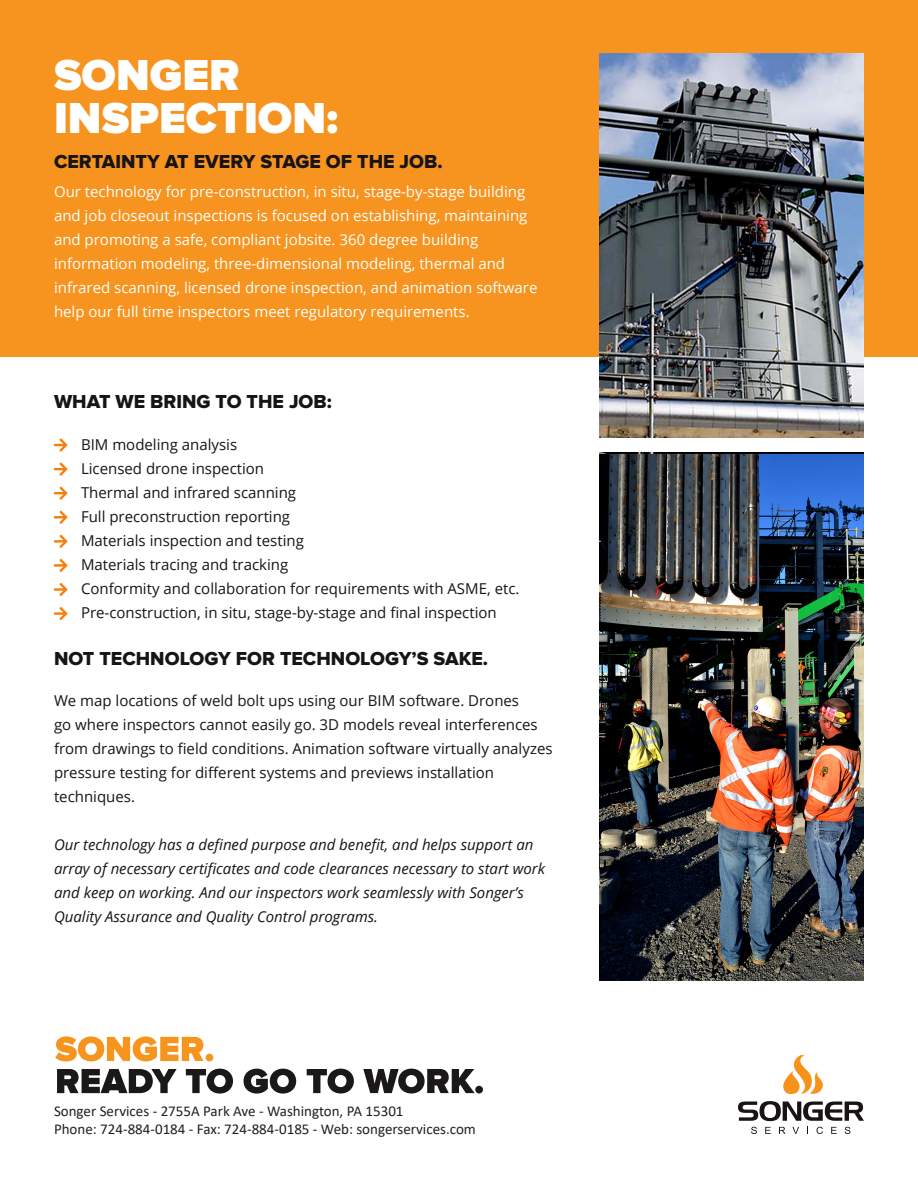
<style>
.page{position:relative;width:918px;height:1188px;background:#fff}
.page>*{position:absolute;margin:0;border:0;box-sizing:border-box;transform-origin:0 0}
.t1{font:900 45px "Proxima Nova";color:#fff}
.t2{font:19.5px "Proxima Nova Extrabld";color:#181415}
.t3{font:15px/24px "Open Sans";color:#181415}
.t4{font:15px/24px "Open Sans";color:#fff}
.t5{font:italic 15px/24px "Open Sans";color:#181415}
.t6{font:15px "Calibri";color:#231f20}
</style>
<div class="page">
<div style="left:0;top:0;width:918px;height:357px;background:#f79420"></div>
<svg style="left:751px;top:1127px;width:6px;height:7px"></svg>
<svg style="left:765px;top:1127px;width:6px;height:7px"></svg>
<svg style="left:779px;top:1127px;width:6px;height:7px"></svg>
<svg style="left:792px;top:1127px;width:7px;height:7px"></svg>
<svg style="left:817px;top:1127px;width:6px;height:7px"></svg>
<svg style="left:831px;top:1127px;width:6px;height:7px"></svg>
<svg style="left:845px;top:1127px;width:5px;height:7px"></svg>
<svg style="left:783px;top:1055px;width:40px;height:39px"></svg>
<svg style="left:738px;top:1101px;width:126px;height:20px"></svg>
<svg style="left:55px;top:1036px;width:158px;height:26px"></svg>
<svg style="left:57px;top:1069px;width:120px;height:24px"></svg>
<svg style="left:186px;top:1069px;width:47px;height:25px"></svg>
<svg style="left:244px;top:1069px;width:52px;height:25px"></svg>
<svg style="left:307px;top:1069px;width:47px;height:25px"></svg>
<svg style="left:363px;top:1069px;width:120px;height:25px"></svg>
<svg style="left:54px;top:438px;width:13px;height:14px"></svg>
<svg style="left:54px;top:463px;width:13px;height:13px"></svg>
<svg style="left:54px;top:535px;width:13px;height:13px"></svg>
<svg style="left:54px;top:487px;width:13px;height:13px"></svg>
<svg style="left:54px;top:559px;width:13px;height:13px"></svg>
<svg style="left:54px;top:511px;width:13px;height:13px"></svg>
<svg style="left:54px;top:583px;width:13px;height:13px"></svg>
<svg style="left:54px;top:607px;width:13px;height:13px"></svg>
<img style="left:599px;top:54px;width:265px;height:927px">
<div style="left:593px;top:439px;width:278px;height:13px;background:#fff"></div>
<p class="t1" style="left:54px;top:49px;width:187px">SONGER</p>
<p class="t1" style="left:54px;top:92px;width:286px">INSPECTION:</p>
<p class="t2" style="left:54px;top:150px;width:390px">CERTAINTY AT EVERY STAGE OF THE JOB.</p>
<p class="t4" style="left:54px;top:179px;width:485px">Our technology for pre-construction, in situ, stage-by-stage building and job closeout inspections is focused on establishing, maintaining and promoting a safe, compliant jobsite. 360 degree building information modeling, three-dimensional modeling, thermal and infrared scanning, licensed drone inspection, and animation software help our full time inspectors meet regulatory requirements.</p>
<p class="t2" style="left:54px;top:390px;width:279px">WHAT WE BRING TO THE JOB:</p>
<p class="t3" style="left:81px;top:432px;width:158px">BIM modeling analysis</p>
<p class="t3" style="left:81px;top:456px;width:185px">Licensed drone inspection</p>
<p class="t3" style="left:81px;top:480px;width:217px">Thermal and infrared scanning</p>
<p class="t3" style="left:81px;top:504px;width:211px">Full preconstruction reporting</p>
<p class="t3" style="left:81px;top:528px;width:224px">Materials inspection and testing</p>
<p class="t3" style="left:81px;top:552px;width:209px">Materials tracing and tracking</p>
<p class="t3" style="left:81px;top:576px;width:440px">Conformity and collaboration for requirements with ASME, etc.</p>
<p class="t3" style="left:81px;top:600px;width:417px">Pre-construction, in situ, stage-by-stage and final inspection</p>
<p class="t2" style="left:54px;top:647px;width:436px">NOT TECHNOLOGY FOR TECHNOLOGY’S SAKE.</p>
<p class="t3" style="left:54px;top:688px;width:500px">We map locations of weld bolt ups using our BIM software. Drones<br>go where inspectors cannot easily go. 3D models reveal interferences from drawings to field conditions. Animation software virtually analyzes pressure testing for different systems and previews installation techniques.</p>
<p class="t5" style="left:54px;top:832px;width:493px">Our technology has a defined purpose and benefit, and helps support an array of necessary certificates and code clearances necessary to start work and keep on working. And our inspectors work seamlessly with Songer’s Quality Assurance and Quality Control programs.</p>
<p class="t6" style="left:54px;top:1101px;width:351px">Songer Services - 2755A Park Ave - Washington, PA 15301</p>
<p class="t6" style="left:54px;top:1119px;width:423px">Phone: 724-884-0184 - Fax: 724-884-0185 - Web: songerservices.com</p>
</div>
